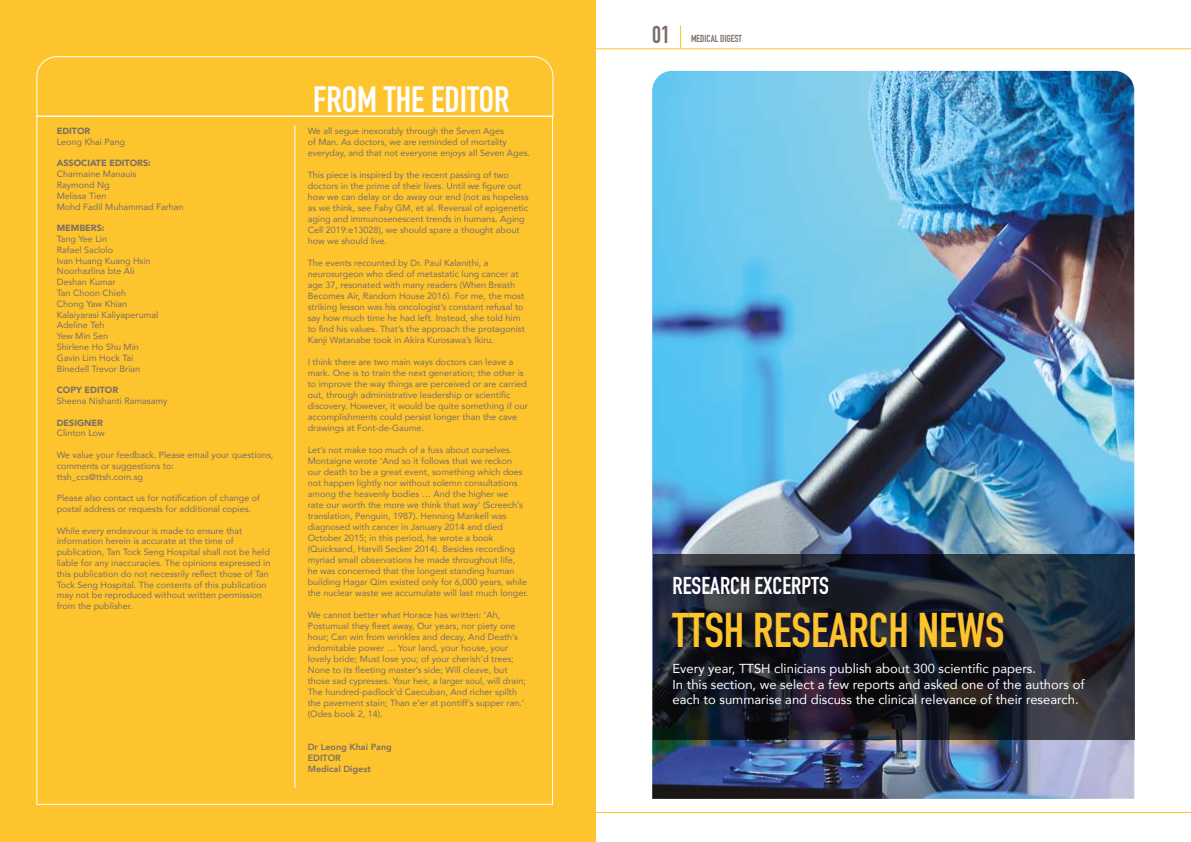
<style>
.page{position:relative;width:1191px;height:842px;background:#fff}
.page>*{position:absolute;margin:0;border:0;box-sizing:border-box;transform-origin:0 0}
.t1{font:700 48px "DIN Condensed";color:#fdc42d}
.t2{font:700 36px "DIN Condensed";color:#fff}
.t3{font:700 24px "DIN Condensed";color:#fff}
.t4{font:700 24px "DIN Condensed";color:#7b6e67}
.t5{font:13px/15.6px "Avenir";color:#fff}
.t6{font:700 10px "DIN Condensed";color:#7b6e67}
.t7{font:9px/11px "Avenir";color:#7b6e67}
.t8{font:900 9px "Avenir";color:#7b6e67}
.t9{font:800 9px/11px "Avenir";color:#7b6e67}
</style>
<div class="page">
<img style="left:652px;top:71px;width:482px;height:728px">
<svg style="left:652px;top:554px;width:482px;height:186px"></svg>
<div style="left:0;top:0;width:595px;height:842px;background:#fdc42d"></div>
<svg style="left:37px;top:56px;width:516px;height:60px"></svg>
<hr style="left:295px;top:125px;width:1px;height:663px;background:#fff">
<svg style="left:680px;top:25px;width:1px;height:24px"></svg>
<hr style="left:595px;top:49px;width:596px;height:1px;background:#fdc42d">
<hr style="left:595px;top:812px;width:596px;height:1px;background:#fdc42d">
<p class="t8" style="left:57px;top:123px;width:35px">EDITOR</p>
<p class="t7" style="left:57px;top:136px;width:70px">Leong Khai Pang</p>
<p class="t8" style="left:57px;top:155px;width:96px">ASSOCIATE EDITORS:</p>
<p class="t7" style="left:57px;top:168px;width:128px">Charmaine Manauis<br>Raymond Ng<br>Melissa Tien<br>Mohd Fadil Muhammad Farhan</p>
<p class="t8" style="left:57px;top:220px;width:49px">MEMBERS:</p>
<p class="t7" style="left:57px;top:233px;width:103px">Tang Yee Lin<br>Rafael Saclolo<br>Ivan Huang Kuang Hsin<br>Noorhazlina bte Ali<br>Deshan Kumar<br>Tan Choon Chieh<br>Chong Yaw Khian<br>Kalaiyarasi Kaliyaperumal<br>Adeline Teh<br>Yew Min Sen<br>Shirlene Ho Shu Min<br>Gavin Lim Hock Tai<br>Binedell Trevor Brian</p>
<p class="t8" style="left:57px;top:382px;width:63px">COPY EDITOR</p>
<p class="t7" style="left:57px;top:395px;width:112px">Sheena Nishanti Ramasamy</p>
<p class="t8" style="left:57px;top:415px;width:48px">DESIGNER</p>
<p class="t7" style="left:57px;top:427px;width:50px">Clinton Low</p>
<p class="t7" style="left:57px;top:449px;width:218px">We value your feedback. Please email your questions, comments or suggestions to:<br>ttsh_ccs@ttsh.com.sg</p>
<p class="t7" style="left:57px;top:492px;width:205px">Please also contact us for notification of change of postal address or requests for additional copies.</p>
<p class="t7" style="left:57px;top:525px;width:215px">While every endeavour is made to ensure that information herein is accurate at the time of publication, Tan Tock Seng Hospital shall not be held liable for any inaccuracies. The opinions expressed in this publication do not necessrily reflect those of Tan Tock Seng Hospital. The contents of this publication may not be reproduced without written permission from the publisher.</p>
<h2 class="t2" style="left:313px;top:75px;width:198px">FROM THE EDITOR</h2>
<p class="t7" style="left:308px;top:125px;width:224px">We all segue inexorably through the Seven Ages<br>of Man. As doctors, we are reminded of mortality everyday, and that not everyone enjoys all Seven Ages.</p>
<p class="t7" style="left:308px;top:169px;width:222px">This piece is inspired by the recent passing of two doctors in the prime of their lives. Until we figure out how we can delay or do away our end (not as hopeless as we think, see Fahy GM, et al. Reversal of epigenetic aging and immunosenescent trends in humans. Aging Cell 2019:e13028), we should spare a thought about how we should live.</p>
<p class="t7" style="left:308px;top:257px;width:219px">The events recounted by Dr. Paul Kalanithi, a neurosurgeon who died of metastatic lung cancer at age 37, resonated with many readers (When Breath Becomes Air, Random House 2016). For me, the most striking lesson was his oncologist’s constant refusal to say how much time he had left. Instead, she told him to find his values. That’s the approach the protagonist Kanji Watanabe took in Akira Kurosawa’s Ikiru.</p>
<p class="t7" style="left:308px;top:356px;width:222px">I think there are two main ways doctors can leave a mark. One is to train the next generation; the other is to improve the way things are perceived or are carried out, through administrative leadership or scientific discovery. However, it would be quite something if our accomplishments could persist longer than the cave drawings at Font-de-Gaume.</p>
<p class="t7" style="left:308px;top:444px;width:222px">Let’s not make too much of a fuss about ourselves.<br>Montaigne wrote ‘And so it follows that we reckon<br>our death to be a great event, something which does not happen lightly nor without solemn consultations among the heavenly bodies … And the higher we<br>rate our worth the more we think that way’ (Screech’s translation, Penguin, 1987). Henning Mankell was diagnosed with cancer in January 2014 and died October 2015; in this period, he wrote a book (Quicksand, Harvill Secker 2014). Besides recording myriad small observations he made throughout life,<br>he was concerned that the longest standing human building Hagar Qim existed only for 6,000 years, while the nuclear waste we accumulate will last much longer.</p>
<p class="t7" style="left:308px;top:609px;width:220px">We cannot better what Horace has written: ‘Ah, Postumus! they fleet away, Our years, nor piety one hour; Can win from wrinkles and decay, And Death’s indomitable power … Your land, your house, your lovely bride; Must lose you; of your cherish’d trees; None to its fleeting master’s side; Will cleave, but those sad cypresses. Your heir, a larger soul, will drain; The hundred-padlock’d Caecuban, And richer spilth the pavement stain; Than e’er at pontiff’s supper ran.’ (Odes book 2, 14).</p>
<p class="t9" style="left:308px;top:741px;width:86px">Dr Leong Khai Pang<br>EDITOR<br>Medical Digest</p>
<h3 class="t4" style="left:652px;top:18px;width:19px">01</h3>
<p class="t6" style="left:691px;top:32px;width:52px">MEDICAL DIGEST</p>
<h3 class="t3" style="left:672px;top:569px;width:158px">RESEARCH EXCERPTS</h3>
<h1 class="t1" style="left:672px;top:598px;width:334px">TTSH RESEARCH NEWS</h1>
<h3 class="t5" style="left:672px;top:660px;width:413px">Every year, TTSH clinicians publish about 300 scientific papers.<br>In this section, we select a few reports and asked one of the authors of each to summarise and discuss the clinical relevance of their research.</h3>
</div>
